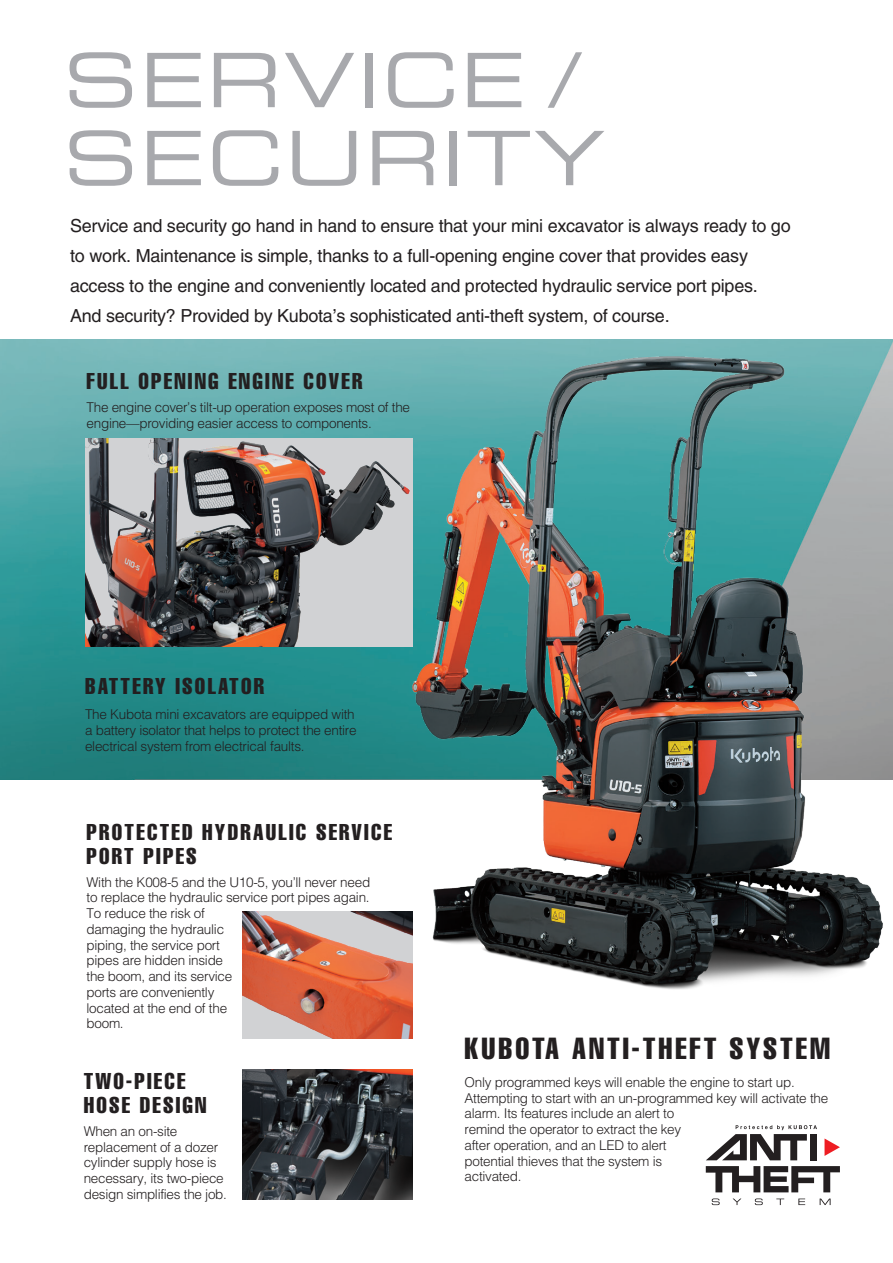
<style>
.page{position:relative;width:893px;height:1263px;background:#fff}
.page>*{position:absolute;margin:0;border:0;box-sizing:border-box;transform-origin:0 0}
.t1{font:75px "Eurostile Extended Two";letter-spacing:.03em;color:#a8a9ad}
.t2{font:extra-condensed 30px "Helvetica";letter-spacing:.1em;color:#231f20}
.t3{font:extra-condensed 22.5px/24px "Helvetica";letter-spacing:.1em;color:#231f20}
.t4{font:18px/30px "Helvetica";letter-spacing:-.015em;color:#231f20}
.t5{font:300 13.5px/15.8px "Helvetica";letter-spacing:-.02em;color:#231f20}
</style>
<div class="page">
<img style="left:0;top:339px;width:893px;height:440px">
<svg style="left:712px;top:1198px;width:8px;height:7px"></svg>
<svg style="left:733px;top:1198px;width:8px;height:7px"></svg>
<svg style="left:755px;top:1198px;width:8px;height:7px"></svg>
<svg style="left:776px;top:1198px;width:8px;height:7px"></svg>
<svg style="left:798px;top:1198px;width:7px;height:7px"></svg>
<svg style="left:820px;top:1198px;width:11px;height:7px"></svg>
<svg style="left:706px;top:1166px;width:134px;height:26px"></svg>
<svg style="left:824px;top:1138px;width:16px;height:18px"></svg>
<svg style="left:706px;top:1125px;width:111px;height:35px"></svg>
<img style="left:85px;top:438px;width:320px;height:208px">
<img style="left:242px;top:911px;width:170px;height:128px">
<img style="left:405px;top:350px;width:488px;height:654px">
<img style="left:242px;top:1070px;width:170px;height:129px">
<p class="t1" style="left:64px;top:29px;width:516px">SERVICE /</p>
<p class="t1" style="left:64px;top:107px;width:543px">SECURITY</p>
<p class="t4" style="left:70px;top:211px;width:722px">Service and security go hand in hand to ensure that your mini excavator is always ready to go to work. Maintenance is simple, thanks to a full-opening engine cover that provides easy access to the engine and conveniently located and protected hydraulic service port pipes.<br>And security? Provided by Kubota’s sophisticated anti-theft system, of course.</p>
<p class="t3" style="left:87px;top:369px;width:278px">FULL OPENING ENGINE COVER</p>
<p class="t5" style="left:87px;top:399px;width:325px">The engine cover’s tilt-up operation exposes most of the engine—providing easier access to components.</p>
<p class="t3" style="left:85px;top:673px;width:181px">BATTERY ISOLATOR</p>
<p class="t5" style="left:85px;top:706px;width:273px">The Kubota mini excavators are equipped with a battery isolator that helps to protect the entire electrical system from electrical faults.</p>
<p class="t3" style="left:87px;top:820px;width:307px">PROTECTED HYDRAULIC SERVICE<br>PORT PIPES</p>
<p class="t5" style="left:87px;top:873px;width:285px">With the K008-5 and the U10-5, you’ll never need to replace the hydraulic service port pipes again.<br>To reduce the risk of<br>damaging the hydraulic<br>piping, the service port<br>pipes are hidden inside<br>the boom, and its service<br>ports are conveniently<br>located at the end of the<br>boom.</p>
<p class="t3" style="left:84px;top:1069px;width:124px">TWO-PIECE<br>HOSE DESIGN</p>
<p class="t5" style="left:84px;top:1123px;width:145px">When an on-site replacement of a dozer cylinder supply hose is necessary, its two-piece design simplifies the job.</p>
<p class="t2" style="left:465px;top:1029px;width:367px">KUBOTA ANTI-THEFT SYSTEM</p>
<p class="t5" style="left:465px;top:1074px;width:365px">Only programmed keys will enable the engine to start up.<br>Attempting to start with an un-programmed key will activate the alarm. Its features include an alert to<br>remind the operator to extract the key<br>after operation, and an LED to alert<br>potential thieves that the system is<br>activated.</p>
</div>
